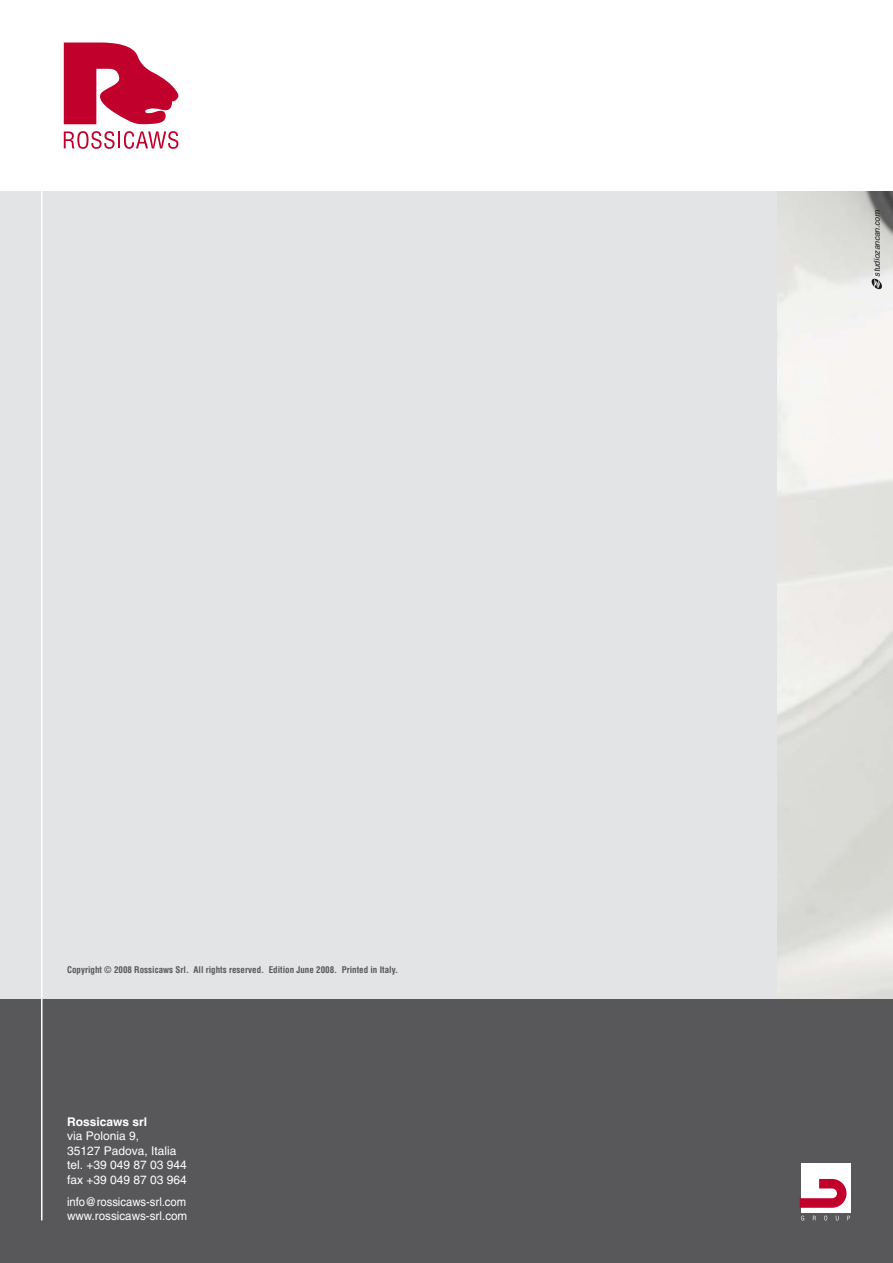
<style>
.page{position:relative;width:893px;height:1263px;background:#fff}
.page>*{position:absolute;margin:0;border:0;box-sizing:border-box;transform-origin:0 0}
.t1{font:12px/14.4px "Helvetica";color:#fff}
.t2{font:12px/14.4px "Helvetica";color:#fff;scale:.94 1}
.t3{font:700 12px "Helvetica";color:#fff}
.t4{font:700 condensed 9px "Helvetica";color:#58585a}
.t5{font:italic 8.25px "Helvetica";color:#1a171c}
</style>
<div class="page">
<div style="left:0;top:191px;width:778px;height:808px;background:#e3e4e5"></div>
<img style="left:777px;top:191px;width:116px;height:808px">
<div style="left:0;top:999px;width:893px;height:264px;background:#58585a"></div>
<hr style="left:41px;top:153px;width:2px;height:1067px;background:#fff">
<div style="left:801px;top:1163px;width:49px;height:50px;background:#fff"></div>
<svg style="left:800px;top:1179px;width:46px;height:29px"></svg>
<svg style="left:801px;top:1215px;width:3px;height:5px"></svg>
<svg style="left:824px;top:1215px;width:3px;height:5px"></svg>
<svg style="left:871px;top:278px;width:11px;height:12px"></svg>
<svg style="left:64px;top:43px;width:115px;height:82px"></svg>
<svg style="left:64px;top:131px;width:114px;height:18px"></svg>
<p class="t4" style="left:67px;top:966px;width:333px">Copyright © 2008 Rossicaws Srl. All rights reserved. Edition June 2008. Printed in Italy.</p>
<h1 class="t3" style="left:67px;top:1117px;width:82px">Rossicaws srl</h1>
<h1 class="t1" style="left:67px;top:1130px;width:121px">via Polonia 9,<br>35127 Padova, Italia tel. +39 049 87 03 944 fax +39 049 87 03 964</h1>
<h1 class="t2" style="left:67px;top:1196px;width:129px">info@rossicaws-srl.com www.rossicaws-srl.com</h1>
<p class="t5" style="left:874px;top:277px;width:68px;rotate:-90deg">studiozancan.com</p>
</div>
